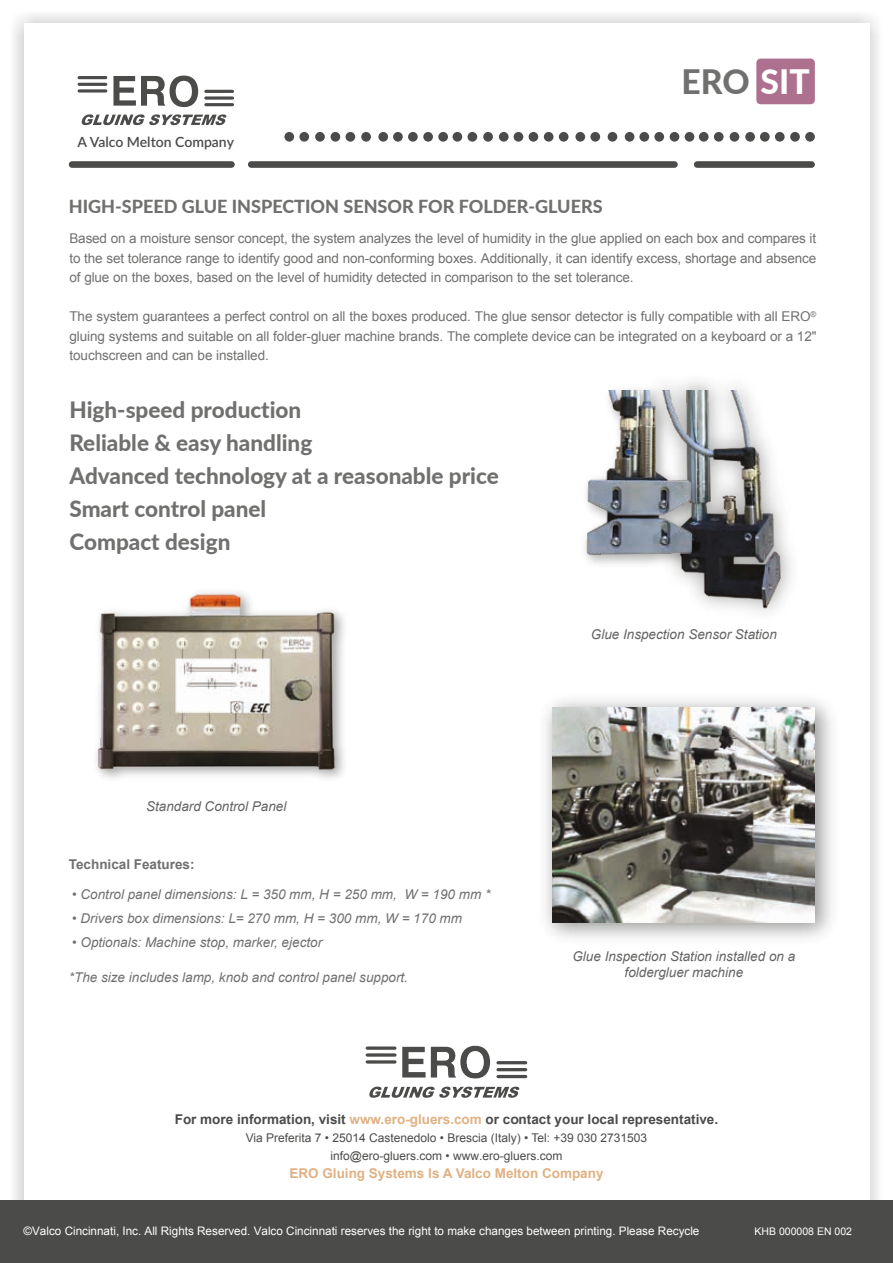
<style>
.page{position:relative;width:893px;height:1263px;background:#fff}
.page>*{position:absolute;margin:0;border:0;box-sizing:border-box;transform-origin:0 0}
.t1{font:800 33.6px "Lato";color:#70706f}
.t2{font:800 22.5px/33px "Lato";color:#70706f}
.t3{font:800 18px "Lato";color:#70706f}
.t4{font:600 13.95px "Lato";color:#4b4b4a}
.t5{font:13.5px/19.5px "Arial";letter-spacing:-.01em;color:#70706f;text-align:justify}
.t6{font:italic 13.5px "Arial";color:#70706f}
.t7{font:italic 13.5px/16.5px "Arial";color:#646463;text-align:center}
.t8{font:700 13.5px "Arial";color:#4b4b4a}
.t9{font:700 13.5px "Arial";color:#e0b183}
.t10{font:700 13.5px "Arial";color:#70706f}
.t11{font:12px/18px "Arial";color:#4b4b4a;text-align:center}
.t12{font:11.7px "Arial";color:#fff}
.t13{font:10.5px "Arial";color:#fff}
.s1{color:#fff}
.s2{color:#e0b183}
</style>
<div class="page">
<div style="left:0;top:1200px;width:893px;height:63px;background:#4b4b4a"></div>
<svg style="left:82px;top:114px;width:145px;height:12px"></svg>
<svg style="left:77px;top:76px;width:157px;height:31px"></svg>
<div style="left:248px;top:161px;width:430px;height:7px;background:#4b4b4a;border-radius:3px"></div>
<div style="left:694px;top:161px;width:121px;height:7px;background:#4b4b4a;border-radius:3px"></div>
<div style="left:69px;top:161px;width:166px;height:7px;background:#4b4b4a;border-radius:3px"></div>
<div style="left:453px;top:132px;width:9px;height:10px;background:#4b4b4a;border-radius:50%"></div>
<div style="left:468px;top:132px;width:9px;height:10px;background:#4b4b4a;border-radius:50%"></div>
<div style="left:483px;top:132px;width:10px;height:10px;background:#4b4b4a;border-radius:50%"></div>
<div style="left:499px;top:132px;width:10px;height:10px;background:#4b4b4a;border-radius:50%"></div>
<div style="left:514px;top:132px;width:9px;height:10px;background:#4b4b4a;border-radius:50%"></div>
<div style="left:529px;top:132px;width:9px;height:10px;background:#4b4b4a;border-radius:50%"></div>
<div style="left:544px;top:132px;width:9px;height:10px;background:#4b4b4a;border-radius:50%"></div>
<div style="left:559px;top:132px;width:9px;height:10px;background:#4b4b4a;border-radius:50%"></div>
<div style="left:331px;top:132px;width:9px;height:10px;background:#4b4b4a;border-radius:50%"></div>
<div style="left:346px;top:132px;width:9px;height:10px;background:#4b4b4a;border-radius:50%"></div>
<div style="left:361px;top:132px;width:10px;height:10px;background:#4b4b4a;border-radius:50%"></div>
<div style="left:284px;top:132px;width:10px;height:10px;background:#4b4b4a;border-radius:50%"></div>
<div style="left:299px;top:132px;width:10px;height:10px;background:#4b4b4a;border-radius:50%"></div>
<div style="left:315px;top:132px;width:10px;height:10px;background:#4b4b4a;border-radius:50%"></div>
<div style="left:378px;top:132px;width:10px;height:10px;background:#4b4b4a;border-radius:50%"></div>
<div style="left:393px;top:132px;width:10px;height:10px;background:#4b4b4a;border-radius:50%"></div>
<div style="left:408px;top:132px;width:10px;height:10px;background:#4b4b4a;border-radius:50%"></div>
<div style="left:423px;top:132px;width:10px;height:10px;background:#4b4b4a;border-radius:50%"></div>
<div style="left:438px;top:132px;width:10px;height:10px;background:#4b4b4a;border-radius:50%"></div>
<div style="left:699px;top:132px;width:10px;height:10px;background:#4b4b4a;border-radius:50%"></div>
<div style="left:714px;top:132px;width:10px;height:10px;background:#4b4b4a;border-radius:50%"></div>
<div style="left:730px;top:132px;width:9px;height:10px;background:#4b4b4a;border-radius:50%"></div>
<div style="left:745px;top:132px;width:10px;height:10px;background:#4b4b4a;border-radius:50%"></div>
<div style="left:760px;top:132px;width:10px;height:10px;background:#4b4b4a;border-radius:50%"></div>
<div style="left:775px;top:132px;width:10px;height:10px;background:#4b4b4a;border-radius:50%"></div>
<div style="left:790px;top:132px;width:10px;height:10px;background:#4b4b4a;border-radius:50%"></div>
<div style="left:805px;top:132px;width:10px;height:10px;background:#4b4b4a;border-radius:50%"></div>
<div style="left:575px;top:132px;width:10px;height:10px;background:#4b4b4a;border-radius:50%"></div>
<div style="left:590px;top:132px;width:10px;height:10px;background:#4b4b4a;border-radius:50%"></div>
<div style="left:608px;top:132px;width:9px;height:10px;background:#4b4b4a;border-radius:50%"></div>
<div style="left:625px;top:132px;width:9px;height:10px;background:#4b4b4a;border-radius:50%"></div>
<div style="left:639px;top:132px;width:10px;height:10px;background:#4b4b4a;border-radius:50%"></div>
<div style="left:654px;top:132px;width:10px;height:10px;background:#4b4b4a;border-radius:50%"></div>
<div style="left:670px;top:132px;width:9px;height:10px;background:#4b4b4a;border-radius:50%"></div>
<div style="left:685px;top:132px;width:9px;height:10px;background:#4b4b4a;border-radius:50%"></div>
<div style="left:756px;top:59px;width:59px;height:45px;background:#ae708f;border-radius:4px"></div>
<svg style="left:369px;top:1086px;width:145px;height:12px"></svg>
<svg style="left:366px;top:1046px;width:148px;height:32px"></svg>
<img style="left:103px;top:614px;width:241px;height:165px">
<img style="left:96px;top:592px;width:244px;height:184px">
<img style="left:694px;top:390px;width:131px;height:225px">
<img style="left:630px;top:381px;width:98px;height:206px">
<img style="left:585px;top:390px;width:124px;height:177px">
<img style="left:514px;top:673px;width:367px;height:452px">
<img style="left:553px;top:708px;width:262px;height:215px">
<p class="t4" style="left:78px;top:131px;width:158px">A Valco Melton Company</p>
<h3 class="t3" style="left:69px;top:193px;width:535px">HIGH-SPEED GLUE INSPECTION SENSOR FOR FOLDER-GLUERS</h3>
<h1 class="t1" style="left:682px;top:57px;width:130px">ERO <span class="s1">SIT</span></h1>
<p class="t5" style="left:69px;top:229px;width:748px">Based on a moisture sensor concept, the system analyzes the level of humidity in the glue applied on each box and compares it to the set tolerance range to identify good and non-conforming boxes. Additionally, it can identify excess, shortage and absence of glue on the boxes, based on the level of humidity detected in comparison to the set tolerance.</p>
<p class="t5" style="left:69px;top:307px;width:749px">The system guarantees a perfect control on all the boxes produced. The glue sensor detector is fully compatible with all ERO<sup>® </sup>gluing systems and suitable on all folder-gluer machine brands. The complete device can be integrated on a keyboard or a 12" touchscreen and can be installed.</p>
<h2 class="t2" style="left:69px;top:392px;width:431px">High-speed production<br>Reliable &amp; easy handling<br>Advanced technology at a reasonable price<br>Smart control panel<br>Compact design</h2>
<p class="t7" style="left:146px;top:798px;width:142px">Standard Control Panel</p>
<p class="t10" style="left:69px;top:855px;width:127px">Technical Features:</p>
<p class="t6" style="left:72px;top:885px;width:420px">• Control panel dimensions: L = 350 mm, H = 250 mm, W = 190 mm *</p>
<p class="t6" style="left:72px;top:909px;width:391px">• Drivers box dimensions: L= 270 mm, H = 300 mm, W = 170 mm</p>
<p class="t6" style="left:72px;top:933px;width:252px">• Optionals: Machine stop, marker, ejector</p>
<p class="t6" style="left:69px;top:968px;width:341px">*The size includes lamp, knob and control panel support.</p>
<p class="t7" style="left:591px;top:627px;width:188px">Glue Inspection Sensor Station</p>
<p class="t7" style="left:572px;top:948px;width:224px">Glue Inspection Station installed on a foldergluer machine</p>
<p class="t8" style="left:175px;top:1110px;width:545px">For more information, visit <span class="s2">www.ero-gluers.com</span> or contact your local representative.</p>
<p class="t11" style="left:246px;top:1129px;width:403px">Via Preferita 7 • 25014 Castenedolo • Brescia (Italy) • Tel: +39 030 2731503 info@ero-gluers.com • www.ero-gluers.com</p>
<p class="t9" style="left:289px;top:1164px;width:316px">ERO Gluing Systems Is A Valco Melton Company</p>
<p class="t12" style="left:24px;top:1223px;width:677px">©Valco Cincinnati, Inc. All Rights Reserved. Valco Cincinnati reserves the right to make changes between printing. Please Recycle</p>
<p class="t13" style="left:755px;top:1224px;width:99px">KHB 000008 EN 002</p>
</div>
